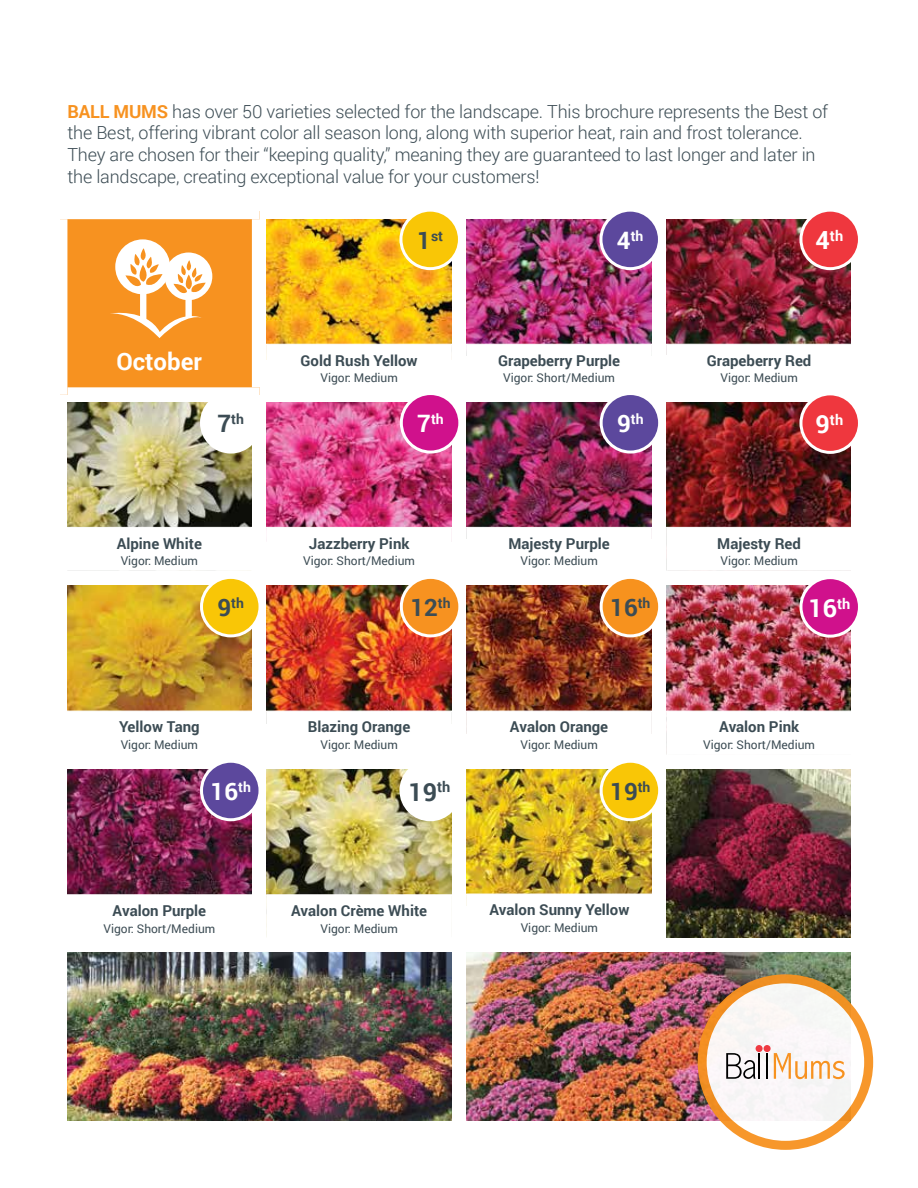
<style>
.page{position:relative;width:918px;height:1188px;background:#fff}
.page>*{position:absolute;margin:0;border:0;box-sizing:border-box;transform-origin:0 0}
.t1{font:700 24.9px "Roboto";color:#3c4c54}
.t2{font:700 24.9px "Roboto";color:#fff}
.t3{font:700 24px "Roboto";color:#3c4c54}
.t4{font:700 24px "Roboto";color:#fff}
.t5{font:300 18px/21.6px "Roboto";letter-spacing:-.01em;color:#3c4c54}
.t6{font:700 15px "Roboto";color:#3c4c54}
.t7{font:700 14.55px "Roboto";color:#fff}
.t8{font:700 13.95px "Roboto";color:#3c4c54}
.t9{font:700 13.95px "Roboto";color:#fff}
.t10{font:12px "Roboto";color:#3c4c54}
.s1{font-weight:700;color:#f79220}
.s2{font-size:24px}
.s3{font-size:24.9px}
</style>
<div class="page">
<div style="left:60px;top:211px;width:199px;height:184px;background:#f79220"></div>
<div style="left:52px;top:204px;width:207px;height:15px;background:#fff"></div>
<div style="left:52px;top:219px;width:15px;height:176px;background:#fff"></div>
<svg style="left:851px;top:1004px;width:15px;height:117px"></svg>
<svg style="left:720px;top:1121px;width:131px;height:15px"></svg>
<div style="left:252px;top:219px;width:15px;height:168px;background:#fff"></div>
<div style="left:67px;top:387px;width:192px;height:15px;background:#fff"></div>
<img style="left:267px;top:219px;width:185px;height:124px">
<img style="left:467px;top:219px;width:184px;height:124px">
<img style="left:666px;top:219px;width:185px;height:124px">
<img style="left:67px;top:402px;width:185px;height:125px">
<img style="left:267px;top:402px;width:185px;height:125px">
<img style="left:467px;top:402px;width:184px;height:125px">
<img style="left:666px;top:402px;width:185px;height:125px">
<img style="left:67px;top:586px;width:185px;height:124px">
<img style="left:267px;top:586px;width:185px;height:124px">
<img style="left:467px;top:586px;width:184px;height:124px">
<img style="left:666px;top:586px;width:185px;height:124px">
<img style="left:67px;top:769px;width:185px;height:125px">
<img style="left:267px;top:769px;width:185px;height:125px">
<img style="left:467px;top:769px;width:184px;height:124px">
<img style="left:666px;top:769px;width:185px;height:169px">
<img style="left:67px;top:953px;width:385px;height:168px">
<img style="left:467px;top:953px;width:384px;height:168px">
<div style="left:401px;top:210px;width:58px;height:59px;background:#f9c606;border-radius:50%"></div>
<div style="left:399px;top:209px;width:62px;height:61px;border:3px solid #fff;border-radius:50%"></div>
<div style="left:401px;top:394px;width:59px;height:58px;background:#d0118c;border-radius:50%"></div>
<div style="left:400px;top:392px;width:61px;height:62px;border:3px solid #fff;border-radius:50%"></div>
<div style="left:202px;top:394px;width:58px;height:58px;background:#fff;border-radius:50%"></div>
<div style="left:200px;top:392px;width:62px;height:62px;border:3px solid #fff;border-radius:50%"></div>
<div style="left:401px;top:577px;width:59px;height:59px;background:#f79220;border-radius:50%"></div>
<div style="left:400px;top:576px;width:61px;height:61px;border:3px solid #fff;border-radius:50%"></div>
<div style="left:202px;top:577px;width:58px;height:59px;background:#f9c606;border-radius:50%"></div>
<div style="left:200px;top:576px;width:62px;height:61px;border:3px solid #fff;border-radius:50%"></div>
<div style="left:401px;top:761px;width:58px;height:59px;background:#fff;border-radius:50%"></div>
<div style="left:399px;top:760px;width:62px;height:61px;border:3px solid #fff;border-radius:50%"></div>
<div style="left:202px;top:761px;width:58px;height:59px;background:#5c489d;border-radius:50%"></div>
<div style="left:200px;top:760px;width:62px;height:61px;border:3px solid #fff;border-radius:50%"></div>
<div style="left:601px;top:761px;width:59px;height:59px;background:#f9c606;border-radius:50%"></div>
<div style="left:600px;top:760px;width:61px;height:61px;border:3px solid #fff;border-radius:50%"></div>
<div style="left:601px;top:210px;width:58px;height:59px;background:#5c489d;border-radius:50%"></div>
<div style="left:599px;top:209px;width:62px;height:61px;border:3px solid #fff;border-radius:50%"></div>
<div style="left:801px;top:210px;width:58px;height:59px;background:#ef373e;border-radius:50%"></div>
<div style="left:799px;top:209px;width:62px;height:61px;border:3px solid #fff;border-radius:50%"></div>
<div style="left:601px;top:394px;width:59px;height:58px;background:#5c489d;border-radius:50%"></div>
<div style="left:600px;top:392px;width:61px;height:62px;border:3px solid #fff;border-radius:50%"></div>
<div style="left:601px;top:577px;width:59px;height:59px;background:#f7921e;border-radius:50%"></div>
<div style="left:600px;top:576px;width:61px;height:61px;border:3px solid #fff;border-radius:50%"></div>
<div style="left:801px;top:394px;width:58px;height:58px;background:#ef373e;border-radius:50%"></div>
<div style="left:799px;top:392px;width:62px;height:62px;border:3px solid #fff;border-radius:50%"></div>
<div style="left:801px;top:578px;width:58px;height:58px;background:#d0118c;border-radius:50%"></div>
<div style="left:799px;top:576px;width:62px;height:62px;border:3px solid #fff;border-radius:50%"></div>
<svg style="left:266px;top:343px;width:186px;height:17px"></svg>
<svg style="left:266px;top:527px;width:186px;height:15px"></svg>
<svg style="left:68px;top:527px;width:183px;height:44px"></svg>
<svg style="left:266px;top:710px;width:186px;height:14px"></svg>
<svg style="left:67px;top:710px;width:185px;height:1px"></svg>
<svg style="left:266px;top:894px;width:186px;height:43px"></svg>
<svg style="left:67px;top:894px;width:185px;height:1px"></svg>
<svg style="left:466px;top:893px;width:186px;height:13px"></svg>
<svg style="left:466px;top:343px;width:186px;height:13px"></svg>
<svg style="left:466px;top:527px;width:186px;height:12px"></svg>
<svg style="left:466px;top:710px;width:186px;height:24px"></svg>
<svg style="left:666px;top:343px;width:185px;height:12px"></svg>
<svg style="left:666px;top:527px;width:185px;height:44px"></svg>
<svg style="left:666px;top:710px;width:185px;height:45px"></svg>
<svg style="left:110px;top:239px;width:102px;height:99px"></svg>
<svg style="left:702px;top:979px;width:167px;height:166px;fill:#f9f6f6"></svg>
<div style="left:698px;top:974px;width:175px;height:176px;border:9px solid #f79220;border-radius:50%"></div>
<div style="left:756px;top:1045px;width:7px;height:7px;background:#ef3a42;border-radius:50%"></div>
<div style="left:764px;top:1045px;width:7px;height:7px;background:#ef3a42;border-radius:50%"></div>
<svg style="left:726px;top:1053px;width:30px;height:26px"></svg>
<hr style="left:758px;top:1053px;width:2px;height:26px;background:#000">
<hr style="left:766px;top:1053px;width:2px;height:26px;background:#000">
<svg style="left:774px;top:1053px;width:71px;height:26px"></svg>
<p class="t5" style="left:67px;top:100px;width:762px"><span class="s1">BALL MUMS</span> has over 50 varieties selected for the landscape. This brochure represents the Best of the Best, offering vibrant color all season long, along with superior heat, rain and frost tolerance.<br>They are chosen for their “keeping quality,” meaning they are guaranteed to last longer and later in the landscape, creating exceptional value for your customers!</p>
<p class="t8" style="left:417px;top:226px;width:27px"><span class="s2">1</span>st</p>
<p class="t9" style="left:617px;top:226px;width:28px"><span class="s2">4</span>th</p>
<p class="t7" style="left:816px;top:226px;width:29px"><span class="s3">4</span>th</p>
<h2 class="t4" style="left:116px;top:344px;width:87px">October</h2>
<p class="t6" style="left:498px;top:350px;width:124px">Grapeberry Purple</p>
<p class="t10" style="left:503px;top:369px;width:113px">Vigor: Short/Medium</p>
<p class="t6" style="left:301px;top:350px;width:118px">Gold Rush Yellow</p>
<p class="t10" style="left:320px;top:369px;width:79px">Vigor: Medium</p>
<p class="t6" style="left:707px;top:350px;width:106px">Grapeberry Red</p>
<p class="t10" style="left:720px;top:369px;width:79px">Vigor: Medium</p>
<p class="t8" style="left:217px;top:410px;width:28px"><span class="s2">7</span>th</p>
<p class="t9" style="left:417px;top:410px;width:28px"><span class="s2">7</span>th</p>
<p class="t9" style="left:617px;top:410px;width:28px"><span class="s2">9</span>th</p>
<p class="t7" style="left:816px;top:409px;width:29px"><span class="s3">9</span>th</p>
<p class="t6" style="left:117px;top:533px;width:87px">Alpine White</p>
<p class="t10" style="left:121px;top:553px;width:79px">Vigor: Medium</p>
<p class="t6" style="left:309px;top:533px;width:102px">Jazzberry Pink</p>
<p class="t10" style="left:303px;top:553px;width:113px">Vigor: Short/Medium</p>
<p class="t6" style="left:508px;top:533px;width:103px">Majesty Purple</p>
<p class="t10" style="left:520px;top:553px;width:79px">Vigor: Medium</p>
<p class="t6" style="left:717px;top:533px;width:85px">Majesty Red</p>
<p class="t10" style="left:720px;top:553px;width:79px">Vigor: Medium</p>
<p class="t8" style="left:217px;top:593px;width:28px"><span class="s2">9</span>th</p>
<h2 class="t3" style="left:410px;top:591px;width:42px">12<sup>th</sup></h2>
<h2 class="t3" style="left:610px;top:591px;width:42px">16<sup>th</sup></h2>
<h1 class="t2" style="left:808px;top:591px;width:43px">16<sup>th</sup></h1>
<p class="t6" style="left:119px;top:717px;width:82px">Yellow Tang</p>
<p class="t10" style="left:121px;top:736px;width:79px">Vigor: Medium</p>
<p class="t6" style="left:308px;top:717px;width:104px">Blazing Orange</p>
<p class="t10" style="left:320px;top:736px;width:79px">Vigor: Medium</p>
<p class="t6" style="left:510px;top:717px;width:100px">Avalon Orange</p>
<p class="t10" style="left:520px;top:736px;width:79px">Vigor: Medium</p>
<p class="t6" style="left:719px;top:717px;width:82px">Avalon Pink</p>
<p class="t10" style="left:703px;top:736px;width:113px">Vigor: Short/Medium</p>
<h1 class="t1" style="left:408px;top:774px;width:43px">19<sup>th</sup></h1>
<h2 class="t4" style="left:211px;top:775px;width:42px">16<sup>th</sup></h2>
<h2 class="t3" style="left:610px;top:775px;width:42px">19<sup>th</sup></h2>
<p class="t6" style="left:113px;top:900px;width:95px">Avalon Purple</p>
<p class="t10" style="left:103px;top:920px;width:113px">Vigor: Short/Medium</p>
<p class="t6" style="left:291px;top:900px;width:138px">Avalon Crème White</p>
<p class="t10" style="left:320px;top:920px;width:79px">Vigor: Medium</p>
<p class="t6" style="left:489px;top:899px;width:142px">Avalon Sunny Yellow</p>
<p class="t10" style="left:521px;top:919px;width:79px">Vigor: Medium</p>
</div>
